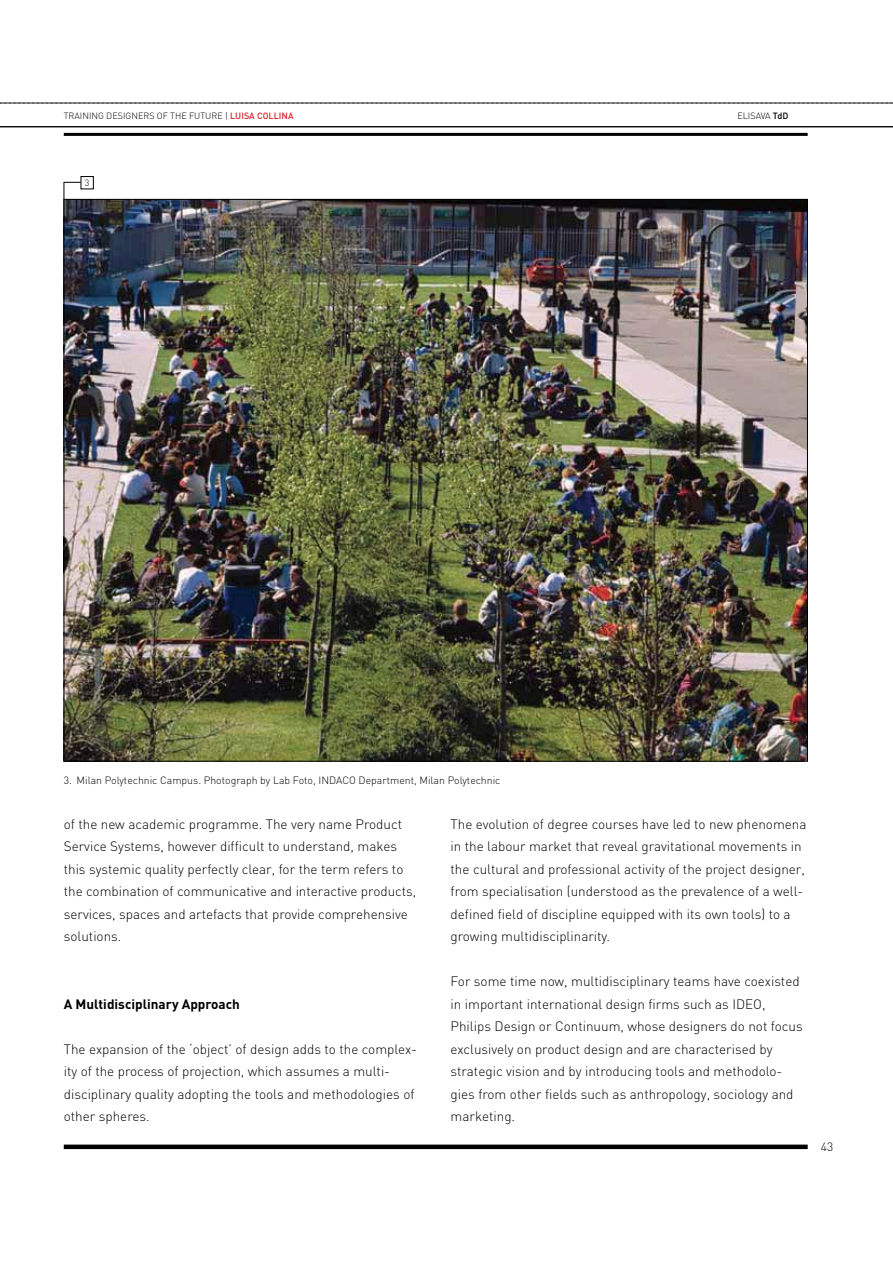
<style>
.page{position:relative;width:893px;height:1263px;background:#fff}
.page>*{position:absolute;margin:0;border:0;box-sizing:border-box;transform-origin:0 0}
.t1{font:300 13.5px/22.5px "DIN";color:#000}
.t2{font:700 13.5px "DIN";color:#000}
.t3{font:300 12px "DIN";color:#000}
.t4{font:300 10.5px "DIN";color:#000}
.t5{font:300 9px "DIN";color:#000}
.s1{font-weight:500;color:#cf2128}
.s2{font-weight:500}
</style>
<div class="page">
<svg style="left:0;top:103px;width:893px;height:1px"></svg>
<hr style="left:0;top:126px;width:893px;height:1px;background:#000">
<hr style="left:64px;top:133px;width:744px;height:3px;background:#000">
<hr style="left:64px;top:1145px;width:744px;height:4px;background:#000">
<svg style="left:64px;top:182px;width:17px;height:17px"></svg>
<div style="left:81px;top:176px;width:13px;height:13px;border:1px solid #000"></div>
<img style="left:66px;top:201px;width:740px;height:558px">
<p class="t5" style="left:64px;top:112px;width:231px">TRAINING DESIGNERS OF THE FUTURE | <span class="s1">LUISA COLLINA</span></p>
<p class="t5" style="left:85px;top:180px;width:6px">3</p>
<p class="t5" style="left:737px;top:112px;width:52px">ELISAVA <span class="s2">TdD</span></p>
<p class="t4" style="left:64px;top:776px;width:438px">3. Milan Polytechnic Campus. Photograph by Lab Foto, INDACO Department, Milan Polytechnic</p>
<p class="t1" style="left:64px;top:814px;width:354px">of the new academic programme. The very name Product Service Systems, however difficult to understand, makes this systemic quality perfectly clear, for the term refers to the combination of communicative and interactive products, services, spaces and artefacts that provide comprehensive solutions.</p>
<p class="t2" style="left:64px;top:999px;width:178px">A Multidisciplinary Approach</p>
<p class="t1" style="left:64px;top:1039px;width:355px">The expansion of the ‘object’ of design adds to the complex&shy;ity of the process of projection, which assumes a multi&shy;disciplinary quality adopting the tools and methodologies of other spheres.</p>
<p class="t1" style="left:451px;top:814px;width:357px">The evolution of degree courses have led to new phenomena in the labour market that reveal gravitational movements in the cultural and professional activity of the project designer, from specialisation (understood as the prevalence of a well&shy;defined field of discipline equipped with its own tools) to a growing multidisciplinarity.</p>
<p class="t1" style="left:451px;top:972px;width:354px">For some time now, multidisciplinary teams have co existed in important international design firms such as IDEO, Philips Design or Continuum, whose designers do not focus exclusively on product design and are characterised by strategic vision and by introducing tools and methodolo&shy;gies from other fields such as anthropology, sociology and marketing.</p>
<p class="t3" style="left:821px;top:1143px;width:14px">43</p>
</div>
